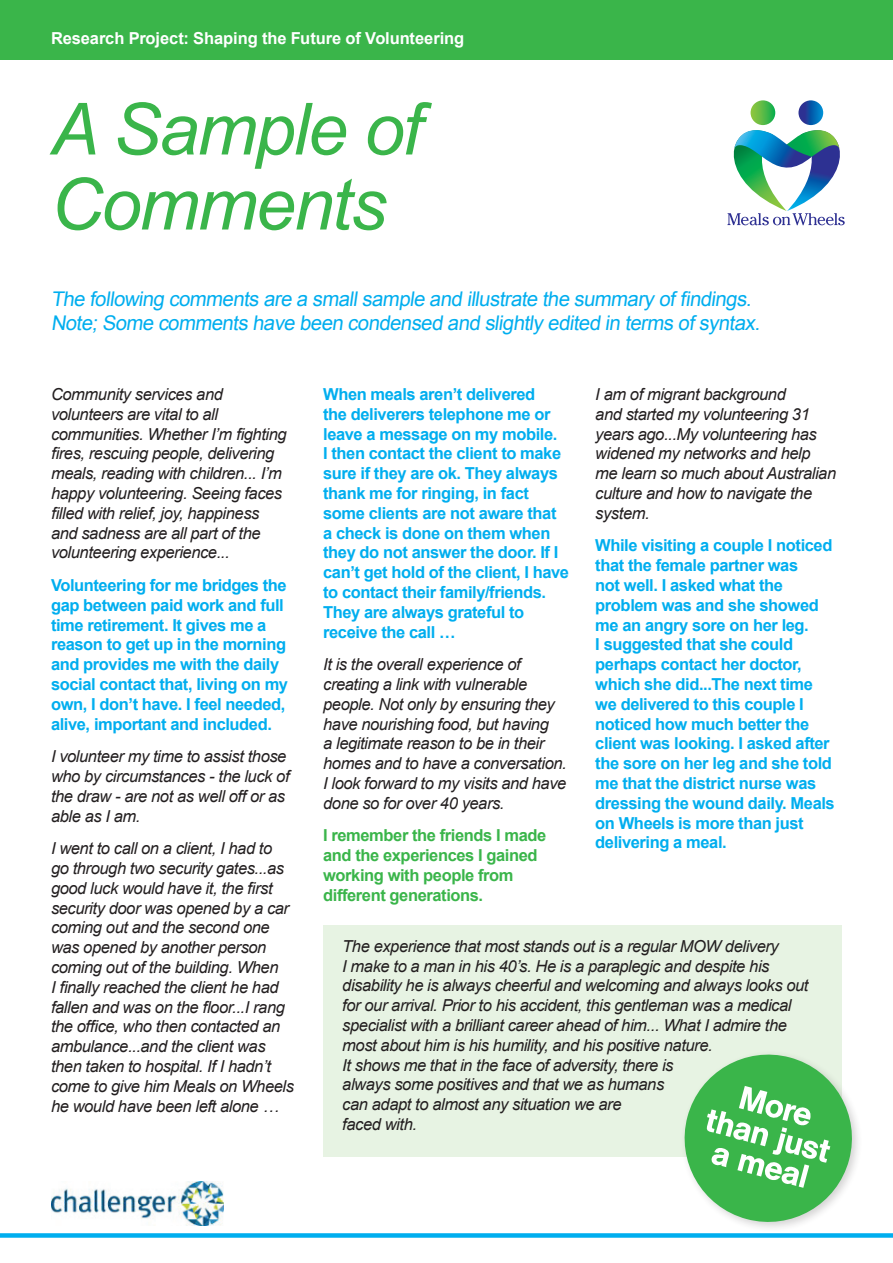
<style>
.page{position:relative;width:893px;height:1263px;background:#fff}
.page>*{position:absolute;margin:0;border:0;box-sizing:border-box;transform-origin:0 0}
.t1{font:italic 72px/75px "Arial";letter-spacing:-.025em;color:#3ab54a}
.t2{font:20.25px/24px "Arial";color:#00aeef}
.t3{font:italic 16.5px/19.8px "Arial";letter-spacing:-.025em;color:#231f20}
.t4{font:700 16.5px/19.8px "Arial";letter-spacing:-.025em;color:#00aeef}
.t5{font:700 16.5px/19.8px "Arial";letter-spacing:-.025em;color:#3ab54a}
.t6{font:700 16.5px "Arial";letter-spacing:-.005em;color:#fff}
</style>
<div class="page">
<div style="left:323px;top:925px;width:519px;height:232px;background:#e7f3e3"></div>
<svg style="left:798px;top:100px;width:25px;height:25px"></svg>
<svg style="left:751px;top:100px;width:24px;height:25px"></svg>
<svg style="left:727px;top:130px;width:118px;height:95px"></svg>
<div style="left:0;top:0;width:893px;height:60px;background:#3ab54a"></div>
<div style="left:0;top:1233px;width:893px;height:5px;background:#00aeef"></div>
<div style="left:679px;top:1049px;width:184px;height:184px;background:#231f20;opacity:.2"></div>
<svg style="left:685px;top:1054px;width:167px;height:168px"></svg>
<img style="left:51px;top:1182px;width:172px;height:44px">
<p class="t6" style="left:51px;top:27px;width:415px">Research Project: Shaping the Future of Volunteering</p>
<p class="t1" style="left:51px;top:93px;width:373px">A Sample of<br>Comments</p>
<p class="t2" style="left:51px;top:287px;width:714px">The following comments are a smallsample and illustrate the summary of findings.<br>Note;Some comments have been condensed and slightly edited in terms of syntax.</p>
<p class="t3" style="left:51px;top:385px;width:237px">Community services and volunteers are vital to all communities. Whether I’m fighting fires, rescuing people, delivering meals, reading with children... I’m happy volunteering. Seeing faces filled with relief, joy, happiness and sadness are all part of the volunteering experience...</p>
<p class="t4" style="left:51px;top:576px;width:239px">Volunteering for me bridges the gap between paid work and full time retirement. It gives me a reason to get up in the morning and provides me with the daily social contact that, living on my own, I don’t have. I feel needed, alive, important and included.</p>
<p class="t3" style="left:51px;top:747px;width:240px">I volunteer my time to assist those who by circumstances - the luck of the draw - are not as well off or as able as I am.</p>
<p class="t3" style="left:51px;top:839px;width:245px">I went to call on a client, I had to go through two security gates...as good luck would have it, the first security door was opened by a car coming out and the second one was opened by another person coming out of the building. When<br>I finally reached the client he had fallen and was on the floor...I rang the office, who then contacted an ambulance...and the client was then taken to hospital. If I hadn’t come to give him Meals on Wheels he would have been left alone …</p>
<p class="t4" style="left:323px;top:385px;width:247px">When meals aren’t delivered<br>the deliverers telephone me or leave a message on my mobile.<br>I then contact the client to make sure if they are ok. They always thank me for ringing, in fact some clients are not aware that a check is done on them when they do not answer the door. If I can’t get hold of the client, I have to contact their family/friends.<br>They are always grateful to receive the call …</p>
<p class="t3" style="left:323px;top:655px;width:245px">It is the overall experience of creating a link with vulnerable people. Not only by ensuring they have nourishing food, but having<br>a legitimate reason to be in their homes and to have a conversation.<br>I look forward to my visits and have done so for over 40 years.</p>
<p class="t5" style="left:323px;top:826px;width:225px">I remember the friends I made and the experiences I gained working with people from different generations.</p>
<p class="t3" style="left:595px;top:385px;width:242px">I am of migrant background<br>and started my volunteering 31 years ago...My volunteering has widened my networks and help me learn so much about Australian culture and how to navigate the system.</p>
<p class="t4" style="left:595px;top:536px;width:241px">While visiting a couple I noticed that the female partner was<br>not well. I asked what the problem was and she showed me an angry sore on her leg.<br>I suggested that she could perhaps contact her doctor, which she did...The next time we delivered to this couple I noticed how much better the client was looking. I asked after the sore on her leg and she told me that the district nurse was dressing the wound daily. Meals on Wheels is more than just delivering a meal.</p>
<p class="t3" style="left:342px;top:936px;width:468px">The experience that most stands out is a regular MOW delivery<br>I make to a man in his 40’s. He is a paraplegic and despite his disability he is always cheerful and welcoming and always looks out for our arrival. Prior to his accident, this gentleman was a medical specialist with a brilliant career ahead of him... What I admire the most about him is his humility, and his positive nature.<br>It shows me that in the face of adversity, there is<br>always some positives and that we as humans<br>can adapt to almost any situation we are<br>faced with.</p>
</div>
